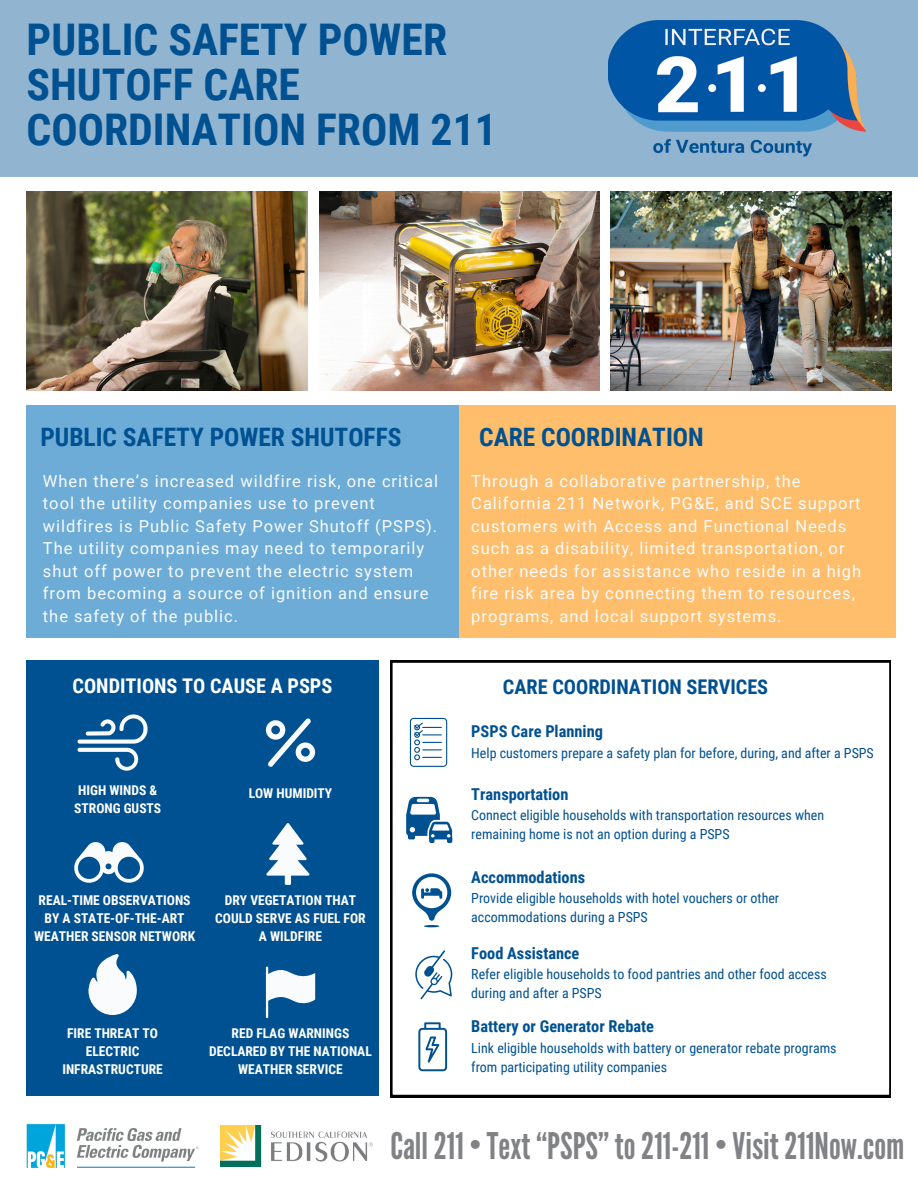
<style>
.page{position:relative;width:918px;height:1188px;background:#fff}
.page>*{position:absolute;margin:0;border:0;box-sizing:border-box;transform-origin:0 0}
.t1{font:700 43.65px/45px "Roboto Condensed";color:#005191}
.t2{font:36.6px "League Gothic";color:#818285}
.t3{font:700 25.35px "Roboto Condensed";color:#005191}
.t4{font:700 20.25px "Roboto Condensed";color:#005191}
.t5{font:700 20.25px "Roboto Condensed";color:#fff}
.t6{font:16.5px/22.5px "Roboto";letter-spacing:.06em;color:#f9fbfd}
.t7{font:700 16.35px "Roboto Condensed";color:#005191}
.t8{font:13.95px/19.2px "Roboto Condensed";color:#005191}
.t9{font:700 13.5px/18px "Roboto Condensed";color:#fff;text-align:center}
</style>
<div class="page">
<img style="left:27px;top:191px;width:281px;height:199px">
<img style="left:319px;top:191px;width:280px;height:199px">
<img style="left:610px;top:191px;width:282px;height:199px">
<div style="left:0;top:0;width:918px;height:177px;background:#91b4d0"></div>
<img style="left:608px;top:21px;width:258px;height:136px">
<div style="left:27px;top:405px;width:432px;height:233px;background:#6dacd7"></div>
<div style="left:459px;top:405px;width:436px;height:233px;background:#ffbe6b"></div>
<svg style="left:390px;top:661px;width:501px;height:436px"></svg>
<svg style="left:410px;top:718px;width:37px;height:49px"></svg>
<svg style="left:406px;top:797px;width:46px;height:46px"></svg>
<svg style="left:412px;top:873px;width:39px;height:54px"></svg>
<svg style="left:415px;top:950px;width:37px;height:49px"></svg>
<svg style="left:418px;top:1022px;width:29px;height:49px"></svg>
<div style="left:27px;top:660px;width:352px;height:436px;background:#005191"></div>
<svg style="left:266px;top:718px;width:49px;height:49px"></svg>
<svg style="left:266px;top:967px;width:49px;height:51px"></svg>
<svg style="left:266px;top:823px;width:44px;height:62px"></svg>
<svg style="left:78px;top:714px;width:70px;height:57px"></svg>
<svg style="left:74px;top:842px;width:70px;height:41px"></svg>
<svg style="left:88px;top:954px;width:49px;height:61px"></svg>
<img style="left:220px;top:1125px;width:152px;height:42px">
<img style="left:26px;top:1124px;width:173px;height:44px">
<p class="t1" style="left:27px;top:18px;width:472px">PUBLIC SAFETY POWER<br>SHUTOFF CARE<br>COORDINATION FROM 211</p>
<h6 class="t3" style="left:40px;top:422px;width:363px">PUBLIC SAFETY POWER SHUTOFFS</h6>
<p class="t6" style="left:43px;top:470px;width:397px">When there’s increased wildfire risk, one critical tool the utility companies use to prevent wildfires is Public Safety Power Shutoff (PSPS).<br>The utility companies may need to temporarily shut off power to prevent the electric system from becoming a source of ignition and ensure the safety of the public.</p>
<p class="t3" style="left:479px;top:422px;width:226px">CARE COORDINATION</p>
<h3 class="t6" style="left:471px;top:470px;width:391px">Through a collaborative partnership, the California 211 Network, PG&amp;E, and SCE support customers with Access and Functional Needs such as a disability, limited transportation, or other needs for assistance who reside in a high fire risk area by connecting them to resources, programs, and local support systems.</h3>
<p class="t5" style="left:73px;top:674px;width:261px">CONDITIONS TO CAUSE A PSPS</p>
<p class="t4" style="left:503px;top:675px;width:267px">CARE COORDINATION SERVICES</p>
<p class="t9" style="left:78px;top:782px;width:81px">HIGH WINDS &amp;</p>
<p class="t9" style="left:249px;top:785px;width:85px">LOW HUMIDITY</p>
<p class="t9" style="left:74px;top:800px;width:88px">STRONG GUSTS</p>
<p class="t9" style="left:34px;top:891px;width:163px">REAL-TIME OBSERVATIONS<br>BY A STATE-OF-THE-ART<br>WEATHER SENSOR NETWORK</p>
<p class="t9" style="left:215px;top:891px;width:152px">DRY VEGETATION THAT<br>COULD SERVE AS FUEL FOR<br>A WILDFIRE</p>
<h4 class="t9" style="left:62px;top:1024px;width:102px">FIRE THREAT TO<br>ELECTRIC<br>INFRASTRUCTURE</h4>
<p class="t9" style="left:209px;top:1024px;width:164px">RED FLAG WARNINGS<br>DECLARED BY THE NATIONAL<br>WEATHER SERVICE</p>
<h3 class="t7" style="left:471px;top:722px;width:133px">PSPS Care Planning</h3>
<h4 class="t8" style="left:471px;top:743px;width:404px">Help customers prepare a safety plan for before, during, and after a PSPS</h4>
<p class="t7" style="left:471px;top:785px;width:99px">Transportation</p>
<p class="t8" style="left:471px;top:806px;width:354px">Connect eligible households with transportation resources when remaining home is not an option during a PSPS</p>
<p class="t7" style="left:471px;top:868px;width:115px">Accommodations</p>
<p class="t8" style="left:471px;top:889px;width:309px">Provide eligible households with hotel vouchers or other accommodations during a PSPS</p>
<p class="t7" style="left:471px;top:944px;width:110px">Food Assistance</p>
<p class="t8" style="left:471px;top:965px;width:357px">Refer eligible households to food pantries and other food access during and after a PSPS</p>
<p class="t7" style="left:471px;top:1017px;width:184px">Battery or Generator Rebate</p>
<p class="t8" style="left:471px;top:1038px;width:367px">Link eligible households with battery or generator rebate programs from participating utility companies</p>
<h5 class="t2" style="left:390px;top:1125px;width:516px">Call211•Text “PSPS” to211-211•Visit211Now.com</h5>
</div>
